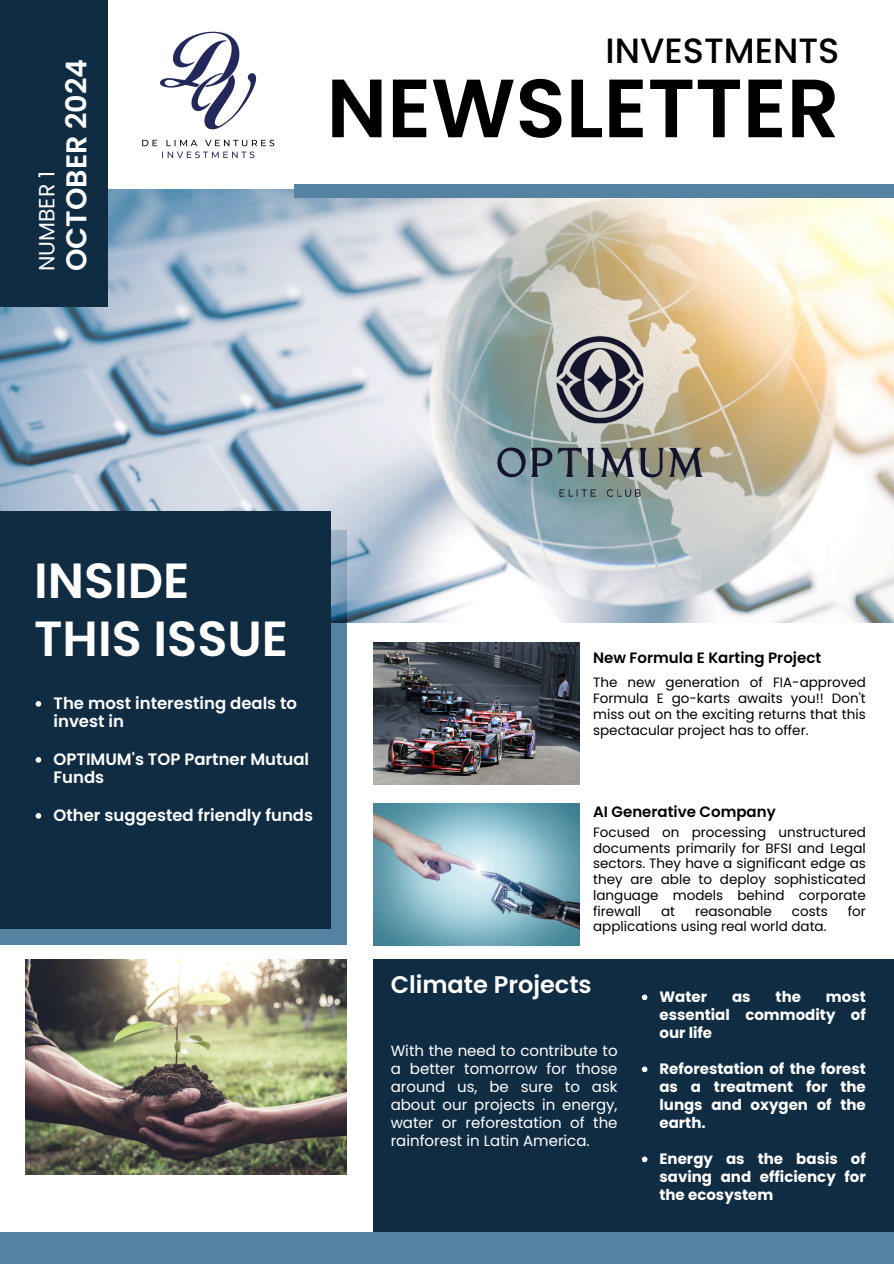
<style>
.page{position:relative;width:894px;height:1264px;background:#fff}
.page>*{position:absolute;margin:0;border:0;box-sizing:border-box;transform-origin:0 0}
.t1{font:600 82.5px "Poppins";color:#000}
.t2{font:600 49.35px/58.3px "Poppins";color:#fff}
.t3{font:500 35.1px "Poppins";color:#000}
.t4{font:600 28.65px "Poppins";color:#fff}
.t5{font:600 24px "Poppins";color:#fff}
.t6{font:21.9px "Poppins";color:#fff}
.t7{font:600 16.5px/18px "Poppins";color:#fff}
.t8{font:700 15px/18px "Poppins";color:#fff;text-align:justify}
.t9{font:15px/18px "Poppins";color:#fff;text-align:justify}
.t10{font:600 15px "Poppins";color:#000}
.t11{font:13.5px/15.8px "Poppins";color:#000;text-align:justify}
</style>
<div class="page">
<div style="left:0;top:530px;width:346px;height:415px;background:#5582a1"></div>
<img style="left:0;top:189px;width:893px;height:434px">
<div style="left:294px;top:184px;width:599px;height:14px;background:#5582a1"></div>
<div style="left:0;top:0;width:107px;height:306px;background:#102c43"></div>
<div style="left:0;top:511px;width:331px;height:417px;background:#102c43"></div>
<img style="left:373px;top:642px;width:206px;height:142px">
<img style="left:373px;top:803px;width:206px;height:142px">
<img style="left:25px;top:959px;width:321px;height:215px">
<div style="left:373px;top:959px;width:520px;height:304px;background:#102c43"></div>
<div style="left:0;top:1231px;width:893px;height:32px;background:#5582a1"></div>
<img style="left:472px;top:289px;width:255px;height:255px">
<img style="left:142px;top:31px;width:133px;height:128px">
<svg style="left:36px;top:701px;width:5px;height:5px"></svg>
<svg style="left:36px;top:757px;width:5px;height:5px"></svg>
<svg style="left:36px;top:813px;width:5px;height:5px"></svg>
<svg style="left:641px;top:994px;width:6px;height:6px"></svg>
<svg style="left:641px;top:1066px;width:6px;height:6px"></svg>
<svg style="left:641px;top:1156px;width:6px;height:6px"></svg>
<h1 class="t6" style="left:31px;top:271px;width:102px;rotate:-90deg">NUMBER 1</h1>
<p class="t4" style="left:56px;top:271px;width:214px;rotate:-90deg">OCTOBER 2024</p>
<p class="t3" style="left:605px;top:26px;width:235px">INVESTMENTS</p>
<h3 class="t1" style="left:326px;top:51px;width:514px">NEWSLETTER</h3>
<h2 class="t2" style="left:34px;top:551px;width:255px">INSIDE<br>THIS ISSUE</h2>
<p class="t7" style="left:54px;top:694px;width:245px">The most interesting deals to invest in</p>
<p class="t7" style="left:54px;top:750px;width:257px">OPTIMUM's TOP Partner Mutual<br>Funds</p>
<p class="t7" style="left:54px;top:806px;width:261px">Other suggested friendly funds</p>
<p class="t10" style="left:593px;top:647px;width:229px">New Formula E Karting Project</p>
<p class="t11" style="left:593px;top:675px;width:274px">The new generation of FIA-approved Formula E go-karts awaits you!! Don't miss out on the exciting returns that this spectacular project has to offer.</p>
<p class="t10" style="left:593px;top:801px;width:184px">AI Generative Company</p>
<p class="t11" style="left:593px;top:824px;width:274px">Focused on processing unstructured documents primarily for BFSI and Legal sectors. They have a significant edge as they are able to deploy sophisticated language models behind corporate firewall</p>
<p class="t11" style="left:661px;top:903px;width:16px">at</p>
<p class="t11" style="left:695px;top:903px;width:78px">reasonable</p>
<p class="t11" style="left:791px;top:903px;width:37px">costs</p>
<p class="t11" style="left:847px;top:903px;width:20px">for</p>
<p class="t11" style="left:593px;top:918px;width:235px">applications using real world data.</p>
<p class="t5" style="left:390px;top:967px;width:202px">Climate Projects</p>
<p class="t9" style="left:390px;top:1042px;width:228px">With the need to contribute to a better tomorrow for those around us, be sure to ask about our projects in energy, water or reforestation of the rainforest in Latin America.</p>
<p class="t8" style="left:659px;top:988px;width:49px">Water</p>
<p class="t8" style="left:732px;top:988px;width:20px">as</p>
<p class="t8" style="left:775px;top:988px;width:27px">the</p>
<p class="t8" style="left:659px;top:988px;width:208px;text-indent:166px">most essential commodity of our life</p>
<h6 class="t8" style="left:659px;top:1060px;width:208px">Reforestation of the forest as a treatment for the lungs and oxygen of the earth.</h6>
<p class="t8" style="left:659px;top:1150px;width:208px">Energy as the basis of saving and efficiency for the ecosystem</p>
</div>
